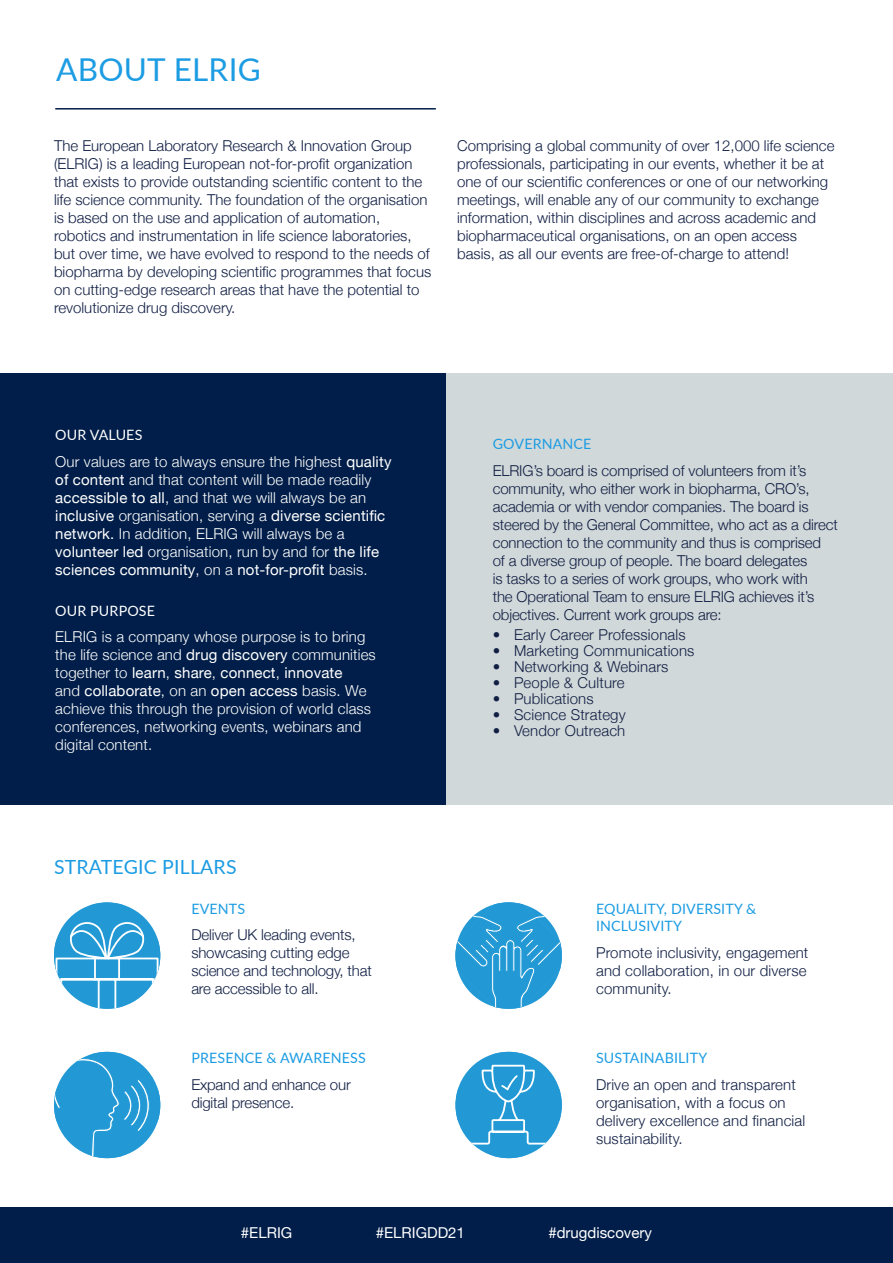
<style>
.page{position:relative;width:893px;height:1263px;background:#fff}
.page>*{position:absolute;margin:0;border:0;box-sizing:border-box;transform-origin:0 0}
.t1{font:31.5px "Lato";letter-spacing:.01em;color:#1c9ce3}
.t2{font:19.5px "Lato";letter-spacing:.01em;color:#1c9ce3}
.Body_-_Light{font:300 15px/18px "Helvetica Neue";color:#111f44}
.Body_-_Light-2{font:300 15px/18px "Helvetica Neue";letter-spacing:.01em;color:#fff}
.Body_-_Light-3{font:15px "Helvetica Neue";color:#fff}
.t3{font:14.25px/17.1px "Lato";letter-spacing:.01em;color:#1c9ce3}
.t4{font:14.25px "Lato";letter-spacing:.01em;color:#fff}
.s1{font-weight:400}
</style>
<div class="page">
<div style="left:0;top:374px;width:446px;height:431px;background:#001e49"></div>
<div style="left:446px;top:374px;width:447px;height:431px;background:#d1d8d9"></div>
<svg style="left:54px;top:902px;width:106px;height:107px"></svg>
<svg style="left:455px;top:902px;width:107px;height:107px"></svg>
<svg style="left:54px;top:1052px;width:106px;height:106px"></svg>
<svg style="left:455px;top:1052px;width:107px;height:106px"></svg>
<hr style="left:55px;top:108px;width:381px;height:2px;background:#001e49">
<div style="left:0;top:1208px;width:893px;height:55px;background:#001e49"></div>
<p class="t1" style="left:56px;top:47px;width:206px">ABOUT ELRIG</p>
<p class="Body_-_Light" style="left:54px;top:136px;width:379px">The European Laboratory Research &amp; Innovation Group (ELRIG) is a leading European not-for-profit organization that exists to provide outstanding scientific content to the life science community. The foundation of the organisation is based on the use and application of automation, robotics and instrumentation in life science laboratories, but over time, we have evolved to respond to the needs of biopharma by developing scientific programmes that focus on cutting-edge research areas that have the potential to revolutionize drug discovery.</p>
<p class="Body_-_Light" style="left:457px;top:136px;width:379px">Comprising a global community of over 12,000 life science professionals, participating in our events, whether it be at one of our scientific conferences or one of our networking meetings, will enable any of our community to exchange information, within disciplines and across academic and biopharmaceutical organisations, on an open access basis, as all our events are free-of-charge to attend!</p>
<p class="t4" style="left:55px;top:425px;width:89px">OUR VALUES</p>
<p class="Body_-_Light-2" style="left:55px;top:451px;width:338px">Our values are to always ensure the highest <span class="s1">quality of content</span> and that content will be made readily <span class="s1">accessible to all</span>, and that we will always be an <span class="s1">inclusive</span> organisation, serving a <span class="s1">diverse scientific network.</span> In addition, ELRIG will always be a <span class="s1">volunteer led</span> organisation, run by and for <span class="s1">the life sciences community</span>, on a <span class="s1">not-for-profit</span> basis.</p>
<p class="t4" style="left:55px;top:600px;width:101px">OUR PURPOSE</p>
<p class="Body_-_Light-2" style="left:55px;top:627px;width:322px">ELRIG is a company whose purpose is to bring the life science and <span class="s1">drug discovery</span> communities together to <span class="s1">learn</span>, <span class="s1">share</span>, <span class="s1">connect</span>, <span class="s1">innovate<br></span>and <span class="s1">collaborate</span>, on an <span class="s1">open access</span> basis. We achieve this through the provision of world class conferences, networking events, webinars and digital content.</p>
<p class="t2" style="left:54px;top:853px;width:184px">STRATEGIC PILLARS</p>
<p class="t3" style="left:191px;top:899px;width:55px">EVENTS</p>
<p class="Body_-_Light" style="left:191px;top:925px;width:182px">Deliver UK leading events, showcasing cutting edge science and technology, that are accessible to all.</p>
<p class="t3" style="left:191px;top:1049px;width:176px">PRESENCE &amp; AWARENESS</p>
<p class="Body_-_Light" style="left:191px;top:1074px;width:161px">Expand and enhance our digital presence.</p>
<p class="t3" style="left:493px;top:435px;width:100px">GOVERNANCE</p>
<p class="Body_-_Light" style="left:493px;top:460px;width:347px">ELRIG’s board is comprised of volunteers from it’s community, who either work in biopharma, CRO’s, academia or with vendor companies. The board is steered by the General Committee, who act as a direct connection to the community and thus is comprised<br>of a diverse group of people. The board delegates<br>is tasks to a series of work groups, who work with<br>the Operational Team to ensure ELRIG achieves it’s objectives. Current work groups are:</p>
<p class="Body_-_Light" style="left:493px;top:625px;width:194px">• Early Career Professionals</p>
<p class="Body_-_Light" style="left:493px;top:641px;width:203px">• Marketing Communications</p>
<p class="Body_-_Light" style="left:493px;top:657px;width:177px">• Networking &amp; Webinars</p>
<p class="Body_-_Light" style="left:493px;top:673px;width:133px">• People &amp; Culture</p>
<p class="Body_-_Light" style="left:493px;top:689px;width:102px">• Publications</p>
<p class="Body_-_Light" style="left:493px;top:705px;width:135px">• Science Strategy</p>
<p class="Body_-_Light" style="left:493px;top:721px;width:134px">• Vendor Outreach</p>
<p class="t3" style="left:596px;top:899px;width:162px">EQUALITY, DIVERSITY &amp;<br>INCLUSIVITY</p>
<p class="Body_-_Light" style="left:596px;top:942px;width:214px">Promote inclusivity, engagement and collaboration, in our diverse community.</p>
<p class="t3" style="left:596px;top:1049px;width:113px">SUSTAINABILITY</p>
<p class="Body_-_Light" style="left:596px;top:1074px;width:211px">Drive an open and transparent organisation, with a focus on delivery excellence and financial sustainability.</p>
<p class="Body_-_Light-3" style="left:241px;top:1221px;width:53px">#ELRIG</p>
<p class="Body_-_Light-3" style="left:376px;top:1221px;width:91px">#ELRIGDD21</p>
<p class="Body_-_Light-3" style="left:548px;top:1221px;width:105px">#drugdiscovery</p>
</div>
